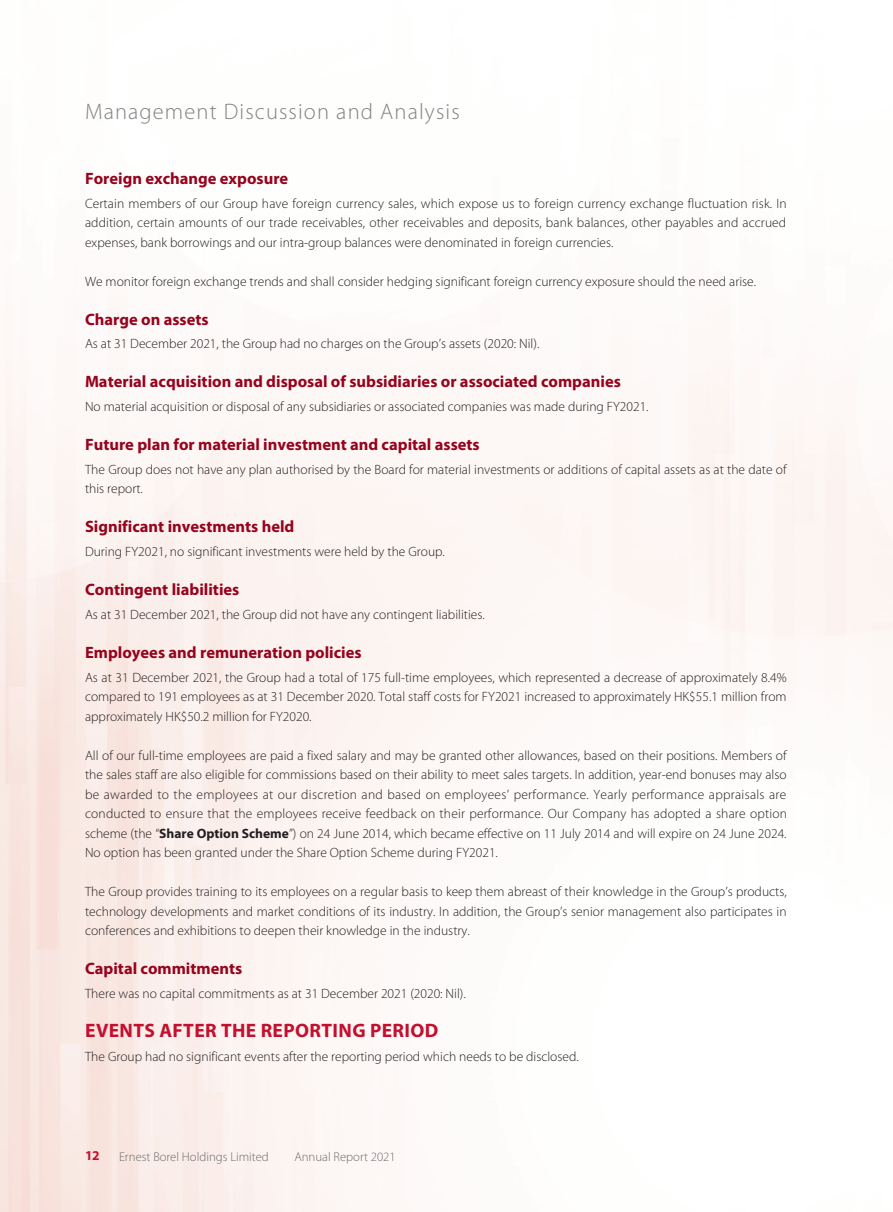
<style>
.page{position:relative;width:893px;height:1212px;background:#fff}
.page>*{position:absolute;margin:0;border:0;box-sizing:border-box;transform-origin:0 0}
.t1{font:300 22.5px "Myriad Pro";letter-spacing:.05em;color:#808285}
._01_H1{font:700 19.5px "Myriad Pro";letter-spacing:.02em;color:#c3102f}
._02_H2{font:700 16.5px "Myriad Pro";color:#96031d}
._00_txt{font:300 13.5px/19.5px "Myriad Pro";color:#231f20;text-align:justify}
.t2{font:700 13.5px "Myriad Pro";color:#c3102f}
.t3{font:300 12.75px "Myriad Pro";color:#6c6d70}
.s1{font-weight:700}
</style>
<div class="page">
<h1 class="t1" style="left:85px;top:98px;width:376px">Management Discussion and Analysis</h1>
<p class="_02_H2" style="left:85px;top:168px;width:205px">Foreign exchange exposure</p>
<p class="_00_txt" style="left:85px;top:193px;width:703px">Certain members of our Group have foreign currency sales, which expose us to foreign currency exchange fluctuation risk. In addition, certain amounts of our trade receivables, other receivables and deposits, bank balances, other payables and accrued expenses, bank borrowings and our intra-group balances were denominated in foreign currencies.</p>
<p class="_00_txt" style="left:85px;top:271px;width:672px">We monitor foreign exchange trends and shall consider hedging significant foreign currency exposure should the need arise.</p>
<p class="_02_H2" style="left:85px;top:308px;width:125px">Charge on assets</p>
<p class="_00_txt" style="left:85px;top:334px;width:456px">As at 31 December 2021, the Group had no charges on the Group’s assets (2020: Nil).</p>
<p class="_02_H2" style="left:85px;top:371px;width:537px">Material acquisition and disposal of subsidiaries or associated companies</p>
<p class="_00_txt" style="left:85px;top:397px;width:565px">No material acquisition or disposal of any subsidiaries or associated companies was made during FY2021.</p>
<p class="_02_H2" style="left:85px;top:434px;width:396px">Future plan for material investment and capital assets</p>
<p class="_00_txt" style="left:85px;top:460px;width:703px">The Group does not have any plan authorised by the Board for material investments or additions of capital assets as at the date of this report.</p>
<p class="_02_H2" style="left:85px;top:516px;width:211px">Significant investments held</p>
<p class="_00_txt" style="left:85px;top:542px;width:361px">During FY2021, no significant investments were held by the Group.</p>
<p class="_02_H2" style="left:85px;top:579px;width:156px">Contingent liabilities</p>
<p class="_00_txt" style="left:85px;top:605px;width:401px">As at 31 December 2021, the Group did not have any contingent liabilities.</p>
<p class="_02_H2" style="left:85px;top:642px;width:278px">Employees and remuneration policies</p>
<p class="_00_txt" style="left:85px;top:667px;width:703px">As at 31 December 2021, the Group had a total of 175 full-time employees, which represented a decrease of approximately 8.4% compared to 191 employees as at 31 December 2020. Total staff costs for FY2021 increased to approximately HK$55.1 million from approximately HK$50.2 million for FY2020.</p>
<p class="_00_txt" style="left:85px;top:745px;width:703px">All of our full-time employees are paid a fixed salary and may be granted other allowances, based on their positions. Members of the sales staff are also eligible for commissions based on their ability to meet sales targets. In addition, year-end bonuses may also be awarded to the employees at our discretion and based on employees’ performance. Yearly performance appraisals are conducted to ensure that the employees receive feedback on their performance. Our Company has adopted a share option scheme (the “<span class="s1">Share Option Scheme</span>”) on 24 June 2014, which became effective on 11 July 2014 and will expire on 24 June 2024.<br>No option has been granted under the Share Option Scheme during FY2021.</p>
<p class="_00_txt" style="left:85px;top:882px;width:703px">The Group provides training to its employees on a regular basis to keep them abreast of their knowledge in the Group’s products, technology developments and market conditions of its industry. In addition, the Group’s senior management also participates in conferences and exhibitions to deepen their knowledge in the industry.</p>
<p class="_02_H2" style="left:85px;top:958px;width:159px">Capital commitments</p>
<p class="_00_txt" style="left:85px;top:984px;width:382px">There was no capital commitments as at 31 December 2021 (2020: Nil).</p>
<p class="_01_H1" style="left:85px;top:1018px;width:355px">EVENTS AFTER THE REPORTING PERIOD</p>
<p class="_00_txt" style="left:85px;top:1046px;width:495px">The Group had no significant events after the reporting period which needs to be disclosed.</p>
<p class="t2" style="left:85px;top:1147px;width:16px">12</p>
<p class="t3" style="left:119px;top:1148px;width:151px">Ernest Borel Holdings Limited</p>
<p class="t3" style="left:294px;top:1148px;width:103px">Annual Report 2021</p>
</div>
